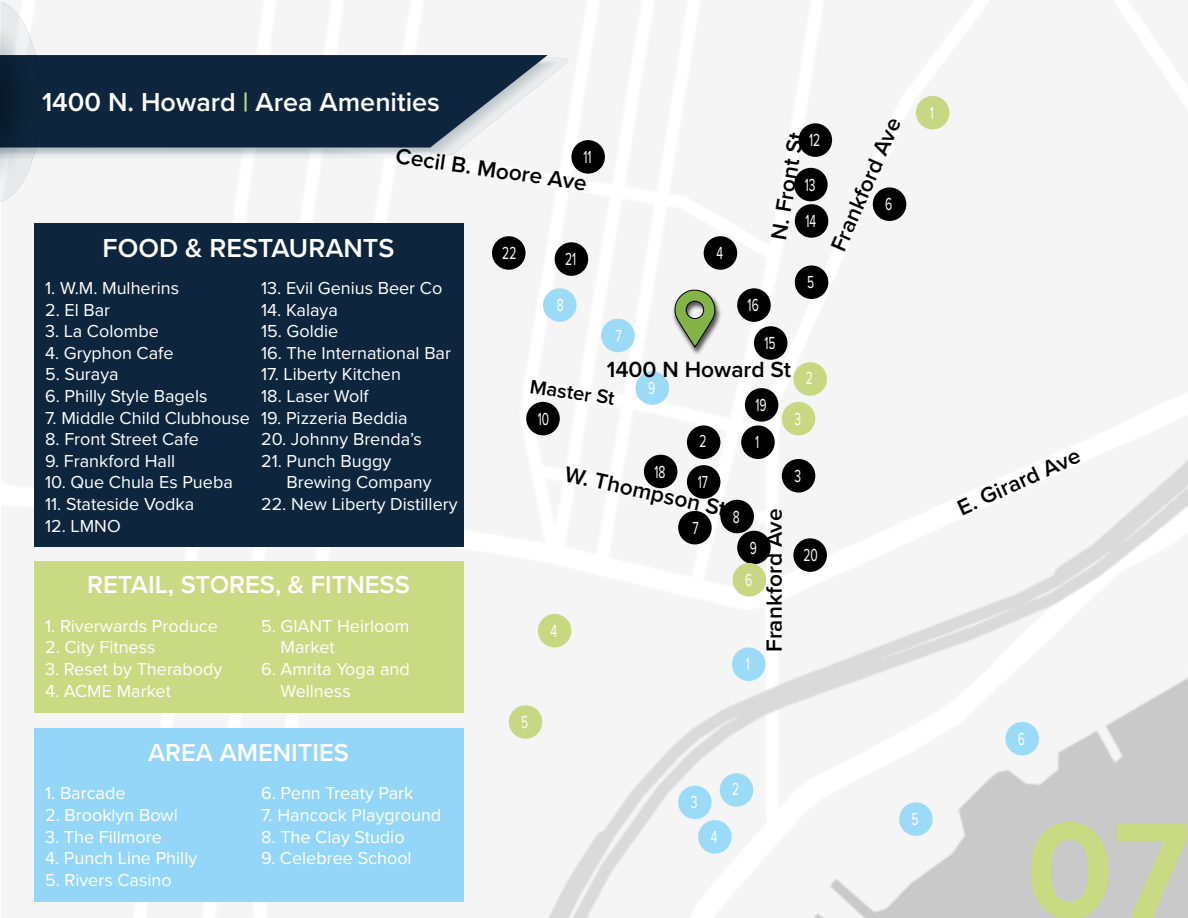
<style>
.page{position:relative;width:1188px;height:918px;background:#fff}
.page>*{position:absolute;margin:0;border:0;box-sizing:border-box;transform-origin:0 0}
.t1{font:700 141.3px "Proxima Nova";color:#cada83}
.t2{font:600 27px "Proxima Nova";color:#fff}
.t3{font:600 25.5px "Proxima Nova";color:#fff}
.t4{font:600 22.8px "Proxima Nova";color:#000}
.t5{font:600 20.25px "Proxima Nova";color:#000}
.t6{font:18.15px/36.3px "Proxima Nova";color:#fff;scale:.67 1}
.t7{font:18px/21.6px "Proxima Nova";color:#fff}
.s1{color:#cada83}
</style>
<div class="page">
<img style="left:34px;top:57px;width:1154px;height:861px">
<div style="left:741px;top:425px;width:34px;height:34px;background:#000;border-radius:50%"></div>
<div style="left:687px;top:425px;width:33px;height:34px;background:#000;border-radius:50%"></div>
<div style="left:782px;top:459px;width:33px;height:34px;background:#000;border-radius:50%"></div>
<div style="left:704px;top:236px;width:33px;height:34px;background:#000;border-radius:50%"></div>
<div style="left:795px;top:265px;width:33px;height:34px;background:#000;border-radius:50%"></div>
<div style="left:873px;top:187px;width:33px;height:34px;background:#000;border-radius:50%"></div>
<div style="left:678px;top:511px;width:34px;height:33px;background:#000;border-radius:50%"></div>
<div style="left:720px;top:500px;width:34px;height:33px;background:#000;border-radius:50%"></div>
<div style="left:737px;top:531px;width:34px;height:33px;background:#000;border-radius:50%"></div>
<div style="left:526px;top:402px;width:34px;height:33px;background:#000;border-radius:50%"></div>
<div style="left:571px;top:140px;width:34px;height:34px;background:#000;border-radius:50%"></div>
<div style="left:799px;top:123px;width:33px;height:34px;background:#000;border-radius:50%"></div>
<div style="left:794px;top:168px;width:34px;height:33px;background:#000;border-radius:50%"></div>
<div style="left:795px;top:204px;width:33px;height:34px;background:#000;border-radius:50%"></div>
<div style="left:754px;top:326px;width:33px;height:34px;background:#000;border-radius:50%"></div>
<div style="left:737px;top:288px;width:34px;height:34px;background:#000;border-radius:50%"></div>
<div style="left:687px;top:465px;width:33px;height:34px;background:#000;border-radius:50%"></div>
<div style="left:644px;top:455px;width:33px;height:33px;background:#000;border-radius:50%"></div>
<div style="left:745px;top:388px;width:33px;height:34px;background:#000;border-radius:50%"></div>
<div style="left:793px;top:538px;width:34px;height:34px;background:#000;border-radius:50%"></div>
<div style="left:916px;top:96px;width:33px;height:33px;background:#c8d781;border-radius:50%"></div>
<div style="left:793px;top:362px;width:34px;height:34px;background:#c8d781;border-radius:50%"></div>
<div style="left:782px;top:402px;width:33px;height:33px;background:#c8d781;border-radius:50%"></div>
<div style="left:538px;top:614px;width:33px;height:33px;background:#c8d781;border-radius:50%"></div>
<div style="left:509px;top:705px;width:33px;height:34px;background:#c8d781;border-radius:50%"></div>
<div style="left:733px;top:563px;width:33px;height:34px;background:#c8d781;border-radius:50%"></div>
<div style="left:732px;top:647px;width:33px;height:34px;background:#9cdbf8;border-radius:50%"></div>
<div style="left:720px;top:773px;width:33px;height:34px;background:#9cdbf8;border-radius:50%"></div>
<div style="left:698px;top:820px;width:34px;height:34px;background:#9cdbf8;border-radius:50%"></div>
<div style="left:678px;top:786px;width:34px;height:33px;background:#9cdbf8;border-radius:50%"></div>
<div style="left:899px;top:802px;width:34px;height:34px;background:#9cdbf8;border-radius:50%"></div>
<div style="left:1005px;top:722px;width:34px;height:33px;background:#9cdbf8;border-radius:50%"></div>
<div style="left:555px;top:242px;width:33px;height:34px;background:#000;border-radius:50%"></div>
<div style="left:492px;top:236px;width:34px;height:34px;background:#000;border-radius:50%"></div>
<div style="left:601px;top:319px;width:34px;height:33px;background:#9cdbf8;border-radius:50%"></div>
<div style="left:543px;top:288px;width:34px;height:34px;background:#9cdbf8;border-radius:50%"></div>
<div style="left:636px;top:371px;width:33px;height:34px;background:#9cdbf8;border-radius:50%"></div>
<img style="left:670px;top:287px;width:54px;height:71px">
<svg style="left:672px;top:289px;width:45px;height:59px"></svg>
<div style="left:34px;top:223px;width:429px;height:323px;background:#0e263d"></div>
<div style="left:34px;top:561px;width:429px;height:151px;background:#cada83"></div>
<div style="left:34px;top:729px;width:429px;height:173px;background:#94d6f7"></div>
<svg style="left:41px;top:58px;width:527px;height:100px"></svg>
<svg style="left:41px;top:55px;width:507px;height:93px;fill:#0e263d"></svg>
<svg style="left:0;top:1px;width:41px;height:202px"></svg>
<p class="t2" style="left:42px;top:82px;width:400px">1400 N. Howard <span class="s1">|</span> Area Amenities</p>
<p class="t4" style="left:761px;top:236px;width:110px;rotate:-80deg">N. Front St</p>
<p class="t6" style="left:809px;top:121px;width:18px">12</p>
<p class="t6" style="left:805px;top:166px;width:19px">13<br>14</p>
<p class="t4" style="left:398px;top:139px;width:195px;rotate:8deg">Cecil B. Moore Ave</p>
<p class="t6" style="left:583px;top:138px;width:14px">11</p>
<p class="t2" style="left:103px;top:228px;width:293px">FOOD &amp; RESTAURANTS</p>
<p class="t7" style="left:45px;top:277px;width:135px">1. W.M. Mulherins</p>
<p class="t7" style="left:45px;top:298px;width:67px">2. El Bar</p>
<p class="t7" style="left:45px;top:320px;width:115px">3. La Colombe</p>
<p class="t7" style="left:45px;top:341px;width:130px">4. Gryphon Cafe</p>
<p class="t7" style="left:45px;top:363px;width:75px">5. Suraya</p>
<p class="t7" style="left:45px;top:385px;width:164px">6. Philly Style Bagels</p>
<p class="t7" style="left:45px;top:406px;width:206px">7. Middle Child Clubhouse</p>
<p class="t7" style="left:45px;top:428px;width:155px">8. Front Street Cafe</p>
<p class="t7" style="left:45px;top:449px;width:132px">9. Frankford Hall</p>
<p class="t7" style="left:45px;top:471px;width:189px">10. Que Chula Es Pueba</p>
<p class="t7" style="left:45px;top:493px;width:151px">11. Stateside Vodka</p>
<p class="t7" style="left:45px;top:514px;width:77px">12. LMNO</p>
<p class="t6" style="left:502px;top:234px;width:23px">22</p>
<p class="t6" style="left:716px;top:234px;width:12px">4</p>
<p class="t6" style="left:565px;top:240px;width:18px">21</p>
<p class="t6" style="left:807px;top:263px;width:12px">5</p>
<p class="t7" style="left:261px;top:277px;width:183px">13. Evil Genius Beer Co</p>
<p class="t7" style="left:261px;top:298px;width:78px">14. Kalaya</p>
<p class="t7" style="left:261px;top:320px;width:79px">15. Goldie</p>
<p class="t7" style="left:261px;top:341px;width:191px">16. The International Bar</p>
<p class="t7" style="left:261px;top:363px;width:141px">17. Liberty Kitchen</p>
<p class="t7" style="left:261px;top:385px;width:109px">18. Laser Wolf</p>
<p class="t7" style="left:261px;top:406px;width:148px">19. Pizzeria Beddia</p>
<p class="t7" style="left:261px;top:428px;width:162px">20. Johnny Brenda’s</p>
<p class="t7" style="left:287px;top:449px;width:147px;text-indent:-25px">21. Punch Buggy<br>Brewing Company</p>
<p class="t7" style="left:261px;top:493px;width:198px">22. New Liberty Distillery</p>
<p class="t6" style="left:557px;top:286px;width:12px">8</p>
<p class="t6" style="left:748px;top:286px;width:18px">16</p>
<p class="t6" style="left:615px;top:317px;width:11px">7</p>
<p class="t6" style="left:764px;top:324px;width:18px">15</p>
<p class="t4" style="left:607px;top:353px;width:186px">1400 N Howard St</p>
<p class="t6" style="left:806px;top:359px;width:12px">2</p>
<p class="t5" style="left:532px;top:371px;width:87px;rotate:8deg">Master St</p>
<p class="t6" style="left:648px;top:369px;width:12px">9</p>
<p class="t6" style="left:755px;top:386px;width:18px">19</p>
<p class="t6" style="left:538px;top:400px;width:19px">10</p>
<p class="t6" style="left:795px;top:400px;width:12px">3</p>
<p class="t6" style="left:699px;top:422px;width:12px">2</p>
<p class="t6" style="left:755px;top:423px;width:8px">1</p>
<p class="t6" style="left:654px;top:453px;width:18px">18</p>
<p class="t4" style="left:569px;top:456px;width:166px;rotate:13deg">W. Thompson St</p>
<p class="t6" style="left:795px;top:457px;width:12px">3</p>
<p class="t6" style="left:698px;top:463px;width:17px">17</p>
<p class="t4" style="left:757px;top:652px;width:145px;rotate:-90deg">Frankford Ave</p>
<p class="t6" style="left:733px;top:498px;width:12px">8</p>
<p class="t6" style="left:692px;top:509px;width:11px">7</p>
<p class="t6" style="left:750px;top:529px;width:12px">9</p>
<p class="t6" style="left:804px;top:536px;width:23px">20</p>
<p class="t6" style="left:745px;top:561px;width:12px">6</p>
<p class="t3" style="left:87px;top:566px;width:324px">RETAIL, STORES, &amp; FITNESS</p>
<p class="t7" style="left:45px;top:614px;width:174px">1. Riverwards Produce</p>
<p class="t7" style="left:45px;top:636px;width:112px">2. City Fitness</p>
<p class="t7" style="left:45px;top:657px;width:179px">3. Reset by Therabody</p>
<p class="t7" style="left:45px;top:679px;width:127px">4. ACME Market</p>
<p class="t7" style="left:281px;top:614px;width:130px;text-indent:-19px">5. GIANT Heirloom<br>Market</p>
<p class="t7" style="left:281px;top:657px;width:131px;text-indent:-19px">6. Amrita Yoga and<br>Wellness</p>
<p class="t6" style="left:551px;top:612px;width:12px">4</p>
<p class="t6" style="left:746px;top:645px;width:8px">1</p>
<p class="t3" style="left:148px;top:733px;width:202px">AREA AMENITIES</p>
<p class="t7" style="left:45px;top:782px;width:82px">1. Barcade</p>
<p class="t7" style="left:45px;top:803px;width:134px">2. Brooklyn Bowl</p>
<p class="t7" style="left:45px;top:825px;width:118px">3. The Fillmore</p>
<p class="t7" style="left:45px;top:847px;width:154px">4. Punch Line Philly</p>
<p class="t7" style="left:45px;top:868px;width:128px">5. Rivers Casino</p>
<p class="t7" style="left:261px;top:782px;width:154px">6. Penn Treaty Park</p>
<p class="t7" style="left:261px;top:803px;width:182px">7. Hancock Playground</p>
<p class="t7" style="left:261px;top:825px;width:145px">8. The Clay Studio</p>
<p class="t7" style="left:261px;top:847px;width:152px">9. Celebree School</p>
<p class="t6" style="left:521px;top:703px;width:12px">5</p>
<p class="t6" style="left:691px;top:783px;width:12px">3</p>
<p class="t6" style="left:711px;top:818px;width:12px">4</p>
<p class="t6" style="left:732px;top:770px;width:12px">2</p>
<p class="t4" style="left:821px;top:243px;width:145px;rotate:-66deg">Frankford Ave</p>
<p class="t6" style="left:885px;top:185px;width:12px">6</p>
<p class="t6" style="left:912px;top:800px;width:12px">5</p>
<p class="t6" style="left:930px;top:94px;width:8px">1</p>
<p class="t4" style="left:952px;top:493px;width:134px;rotate:-24deg">E. Girard Ave</p>
<p class="t6" style="left:1018px;top:720px;width:12px">6</p>
<p class="t1" style="left:1026px;top:765px;width:166px">07</p>
</div>
